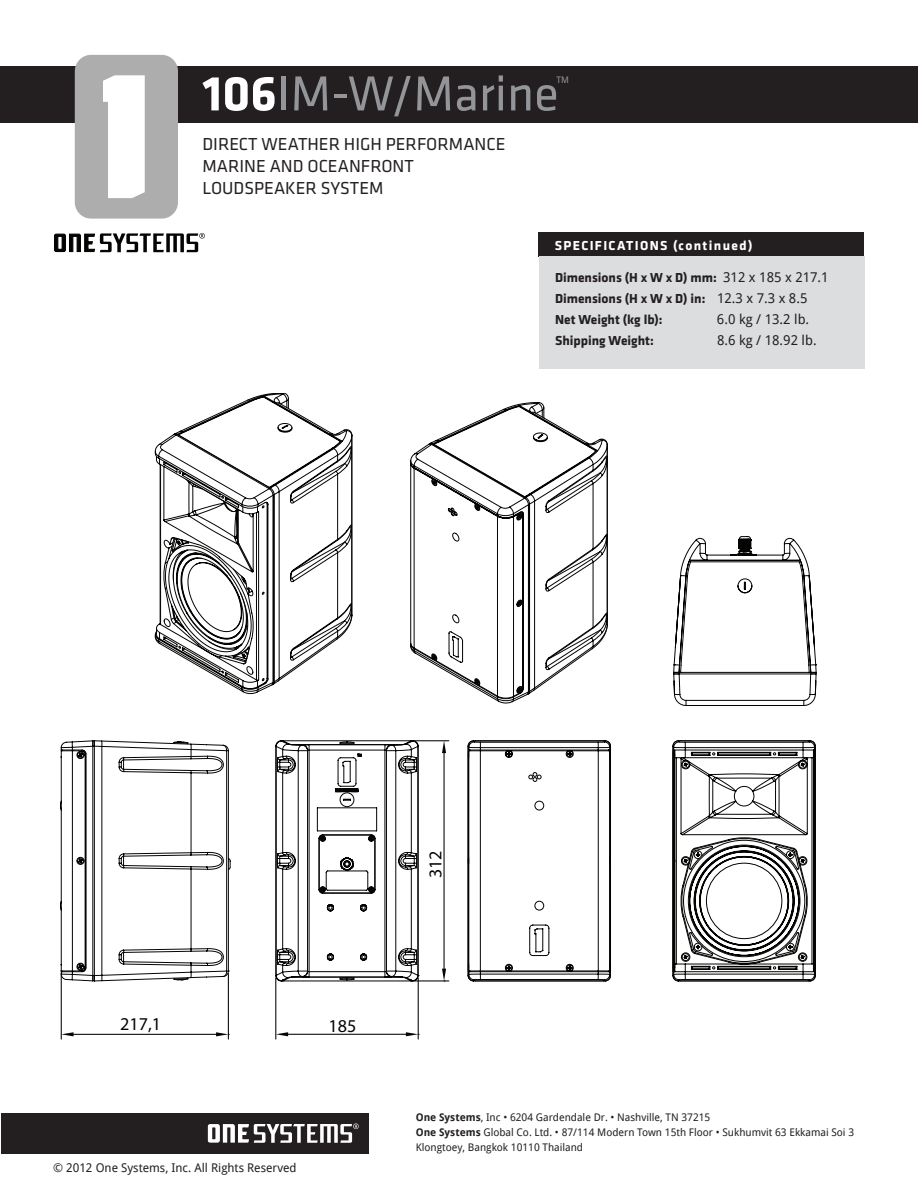
<style>
.page{position:relative;width:918px;height:1188px;background:#fff}
.page>*{position:absolute;margin:0;border:0;box-sizing:border-box;transform-origin:0 0}
.t1{font:51px "Klavika";color:#939598}
.t2{font:18.15px "Myriad Pro";color:#040503}
.Sub-Header{font:18px/21.6px "Klavika";color:#231f20}
.t3{font:700 13.5px "Klavika";color:#231f20}
.t4{font:13.5px "Droid Sans";color:#231f20}
.t5{font:700 13.5px "Klavika";letter-spacing:.1em;color:#fff}
.t6{font:12px "Droid Sans";color:#231f20}
.t7{font:10.5px "Droid Sans";color:#231f20}
.t8{font:9px "Droid Sans";color:#939598}
.s1{font-weight:700;color:#fff}
.s2{font-family:"Droid Sans";font-weight:400}
.s3{font-weight:700}
</style>
<div class="page">
<div style="left:0;top:67px;width:918px;height:56px;background:#231f20"></div>
<svg style="left:54px;top:233px;width:151px;height:20px"></svg>
<svg style="left:75px;top:55px;width:103px;height:164px"></svg>
<div style="left:538px;top:232px;width:326px;height:25px;background:#231f20"></div>
<div style="left:539px;top:256px;width:325px;height:113px;background:#dcdddf"></div>
<svg style="left:60px;top:741px;width:17px;height:241px"></svg>
<svg style="left:419px;top:740px;width:397px;height:242px"></svg>
<svg style="left:245px;top:396px;width:571px;height:310px"></svg>
<svg style="left:184px;top:400px;width:169px;height:282px"></svg>
<svg style="left:174px;top:429px;width:178px;height:264px"></svg>
<svg style="left:154px;top:434px;width:121px;height:259px"></svg>
<hr style="left:61px;top:974px;width:1px;height:65px;background:#040503">
<hr style="left:228px;top:973px;width:1px;height:66px;background:#040503">
<hr style="left:74px;top:1034px;width:142px;height:1px;background:#040503">
<svg style="left:61px;top:1032px;width:13px;height:4px"></svg>
<svg style="left:77px;top:740px;width:154px;height:242px"></svg>
<svg style="left:216px;top:1032px;width:13px;height:4px"></svg>
<hr style="left:275px;top:978px;width:1px;height:61px;background:#040503">
<hr style="left:418px;top:978px;width:1px;height:61px;background:#040503">
<hr style="left:288px;top:1034px;width:118px;height:1px;background:#040503">
<svg style="left:276px;top:1032px;width:12px;height:4px"></svg>
<svg style="left:406px;top:1032px;width:13px;height:4px"></svg>
<hr style="left:414px;top:740px;width:35px;height:1px;background:#040503">
<hr style="left:414px;top:980px;width:35px;height:1px;background:#040503">
<hr style="left:444px;top:753px;width:1px;height:216px;background:#040503">
<svg style="left:442px;top:741px;width:4px;height:12px"></svg>
<svg style="left:275px;top:740px;width:144px;height:242px"></svg>
<svg style="left:442px;top:969px;width:4px;height:13px"></svg>
<div style="left:2px;top:1114px;width:367px;height:40px;background:#231f20"></div>
<svg style="left:207px;top:1123px;width:152px;height:20px"></svg>
<p class="t1" style="left:202px;top:60px;width:358px"><span class="s1">106</span>IM-W/Marine</p>
<p class="t8" style="left:556px;top:74px;width:14px">TM</p>
<p class="Sub-Header" style="left:202px;top:133px;width:304px">DIRECT WEATHER HIGH PERFORMANCE<br>MARINE AND OCEANFRONT<br>LOUDSPEAKER SYSTEM</p>
<p class="t5" style="left:555px;top:236px;width:199px">SPECIFICATIONS (continued)</p>
<p class="t3" style="left:555px;top:268px;width:275px">Dimensions (H x W x D) mm: <span class="s2">312 x 185 x 217.1</span></p>
<p class="t3" style="left:555px;top:289px;width:254px">Dimensions (H x W x D) in: <span class="s2">12.3 x 7.3 x 8.5</span></p>
<p class="t3" style="left:555px;top:310px;width:114px">Net Weight (kg lb): <span class="s2"> </span></p>
<p class="t4" style="left:717px;top:310px;width:94px">6.0 kg / 13.2 lb.</p>
<p class="t3" style="left:555px;top:331px;width:100px">Shipping Weight:</p>
<p class="t4" style="left:717px;top:331px;width:101px">8.6 kg / 18.92 lb.</p>
<p class="t2" style="left:120px;top:1012px;width:42px">217,1</p>
<p class="t2" style="left:329px;top:1015px;width:29px">185</p>
<p class="t2" style="left:424px;top:878px;width:29px;rotate:-90deg">312</p>
<p class="t6" style="left:53px;top:1159px;width:245px">© 2012 One Systems, Inc. All Rights Reserved</p>
<p class="t7" style="left:416px;top:1110px;width:296px"><span class="s3">One Systems</span>, Inc • 6204 Gardendale Dr. • Nashville, TN 37215</p>
<p class="t7" style="left:416px;top:1125px;width:440px"><span class="s3">One Systems</span> Global Co. Ltd. • 87/114 Modern Town 15th Floor • Sukhumvit 63 Ekkamai Soi 3</p>
<p class="t7" style="left:416px;top:1140px;width:169px">Klongtoey, Bangkok 10110 Thailand</p>
</div>
